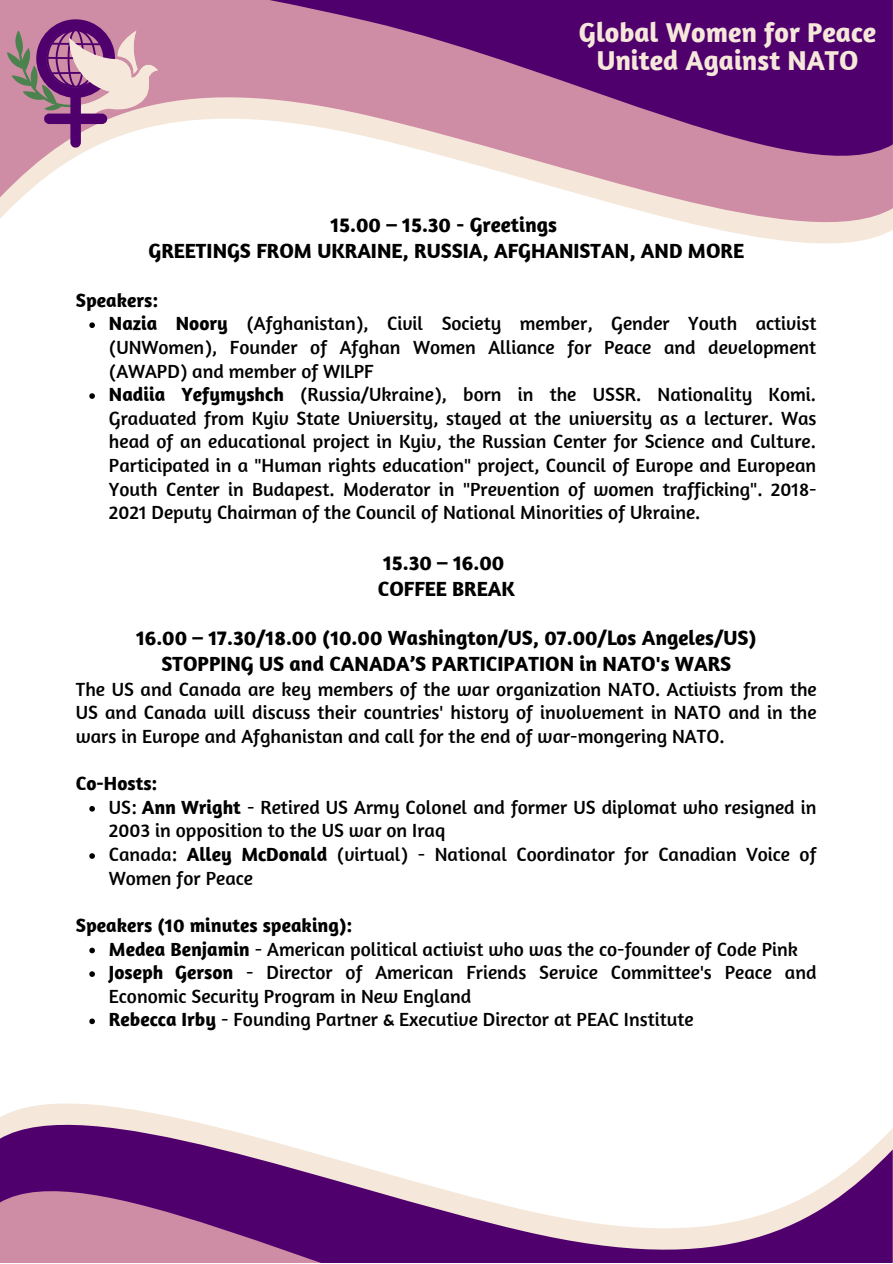
<style>
.page{position:relative;width:893px;height:1264px;background:#fff}
.page>*{position:absolute;margin:0;border:0;box-sizing:border-box;transform-origin:0 0}
.t1{font:700 27.9px "Amaranth";color:#f5e8da}
.t2{font:700 21px "Amaranth";color:#000}
.t3{font:19.5px/23.5px "Amaranth";color:#000;text-align:justify}
.t4{font:700 19.5px "Amaranth";color:#000}
.s1{font-weight:700}
</style>
<div class="page">
<svg style="left:0;top:1103px;width:892px;height:49px"></svg>
<svg style="left:0;top:1152px;width:892px;height:110px"></svg>
<svg style="left:0;top:194px;width:892px;height:50px"></svg>
<svg style="left:0;top:0;width:892px;height:194px"></svg>
<svg style="left:7px;top:19px;width:151px;height:129px;background:#bc8ea7"></svg>
<svg style="left:89px;top:322px;width:6px;height:6px"></svg>
<svg style="left:89px;top:393px;width:6px;height:6px"></svg>
<svg style="left:89px;top:806px;width:6px;height:5px"></svg>
<svg style="left:89px;top:853px;width:6px;height:5px"></svg>
<svg style="left:89px;top:947px;width:6px;height:6px"></svg>
<svg style="left:89px;top:971px;width:6px;height:5px"></svg>
<svg style="left:89px;top:1018px;width:6px;height:6px"></svg>
<p class="t1" style="left:579px;top:15px;width:299px">Global Women for Peace</p>
<p class="t1" style="left:596px;top:43px;width:263px">United Against NATO</p>
<p class="t2" style="left:330px;top:212px;width:228px">15.00 – 15.30 - Greetings</p>
<p class="t2" style="left:149px;top:238px;width:597px">GREETINGS FROM UKRAINE, RUSSIA, AFGHANISTAN, AND MORE</p>
<p class="t4" style="left:76px;top:287px;width:84px">Speakers:</p>
<p class="t3" style="left:109px;top:311px;width:709px"><span class="s1">Nazia Noory</span> (Afghanistan), Civil Society member, Gender Youth activist (UNWomen), Founder of Afghan Women Alliance for Peace and development (AWAPD) and member of WILPF</p>
<p class="t3" style="left:109px;top:382px;width:709px"><span class="s1">Nadiia Yefymyshch</span> (Russia/Ukraine), born in the USSR. Nationality Komi.<br>Graduated from Kyiv State University, stayed at the university as a lecturer. Was head of an educational project in Kyiv, the Russian Center for Science and Culture.<br>Participated in a "Human rights education" project, Council of Europe and European Youth Center in Budapest. Moderator in "Prevention of women trafficking". 2018- 2021 Deputy Chairman of the Council of National Minorities of Ukraine.</p>
<p class="t2" style="left:383px;top:549px;width:123px">15.30 – 16.00</p>
<p class="t2" style="left:378px;top:575px;width:138px">COFFEE BREAK</p>
<p class="t2" style="left:136px;top:624px;width:622px">16.00 – 17.30/18.00 (10.00 Washington/US, 07.00/Los Angeles/US)</p>
<p class="t2" style="left:161px;top:650px;width:571px">STOPPING US and CANADA’S PARTICIPATION in NATO's WARS</p>
<p class="t3" style="left:76px;top:676px;width:742px">The US and Canada are key members of the war organization NATO. Activists from the US and Canada will discuss their countries' history of involvement in NATO and in the wars in Europe and Afghanistan and call for the end of war-mongering NATO.</p>
<p class="t4" style="left:76px;top:771px;width:83px">Co-Hosts:</p>
<p class="t3" style="left:109px;top:794px;width:709px">US: <span class="s1">Ann Wright</span> - Retired US Army Colonel and former US diplomat who resigned in<br>2003 in opposition to the US war on Iraq</p>
<p class="t3" style="left:109px;top:842px;width:709px">Canada: <span class="s1">Alley McDonald</span> (virtual) - National Coordinator for Canadian Voice of<br>Women for Peace</p>
<p class="t4" style="left:76px;top:912px;width:278px">Speakers (10 minutes speaking):</p>
<p class="t3" style="left:109px;top:936px;width:690px"><span class="s1">Medea Benjamin</span> - American political activist who was the co-founder of Code Pink</p>
<p class="t3" style="left:109px;top:960px;width:709px"><span class="s1">Joseph Gerson</span> - Director of American Friends Service Committee's Peace and<br>Economic Security Program in New England</p>
<p class="t3" style="left:109px;top:1007px;width:586px"><span class="s1">Rebecca Irby</span> - Founding Partner &amp; Executive Director at PEAC Institute</p>
</div>
